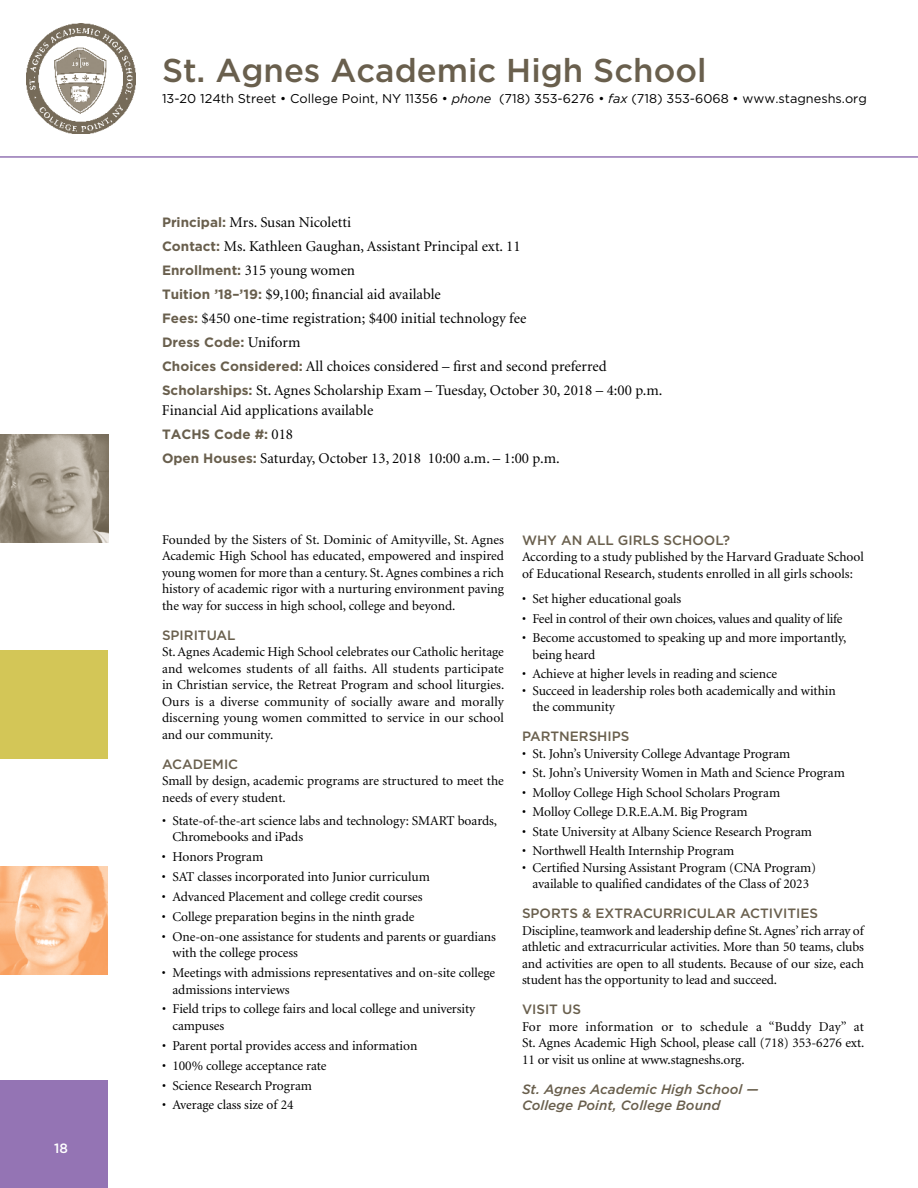
<style>
.page{position:relative;width:918px;height:1188px;background:#fff}
.page>*{position:absolute;margin:0;border:0;box-sizing:border-box;transform-origin:0 0}
.t1{font:500 33px "Gotham";color:#695f4d}
.t2{font:15px/24px "Minion";color:#000}
.t3{font:13.5px/16.5px "Minion";letter-spacing:-.005em;color:#000}
.t4{font:500 13.5px "Gotham";color:#695f4d}
.t5{font:italic 500 13.5px/16.5px "Gotham";color:#695f4d}
.t6{font:700 13.5px "Gotham";color:#695f4d}
.t7{font:500 13.5px "Gotham";color:#fff}
.t8{font:12.75px "Gotham";color:#000}
.s1{font-style:italic}
.s2{font-family:"Gotham";font-weight:700;font-size:13.5px;color:#695f4d}
.s3{font-family:"Minion";font-weight:400;font-size:15px;color:#000}
</style>
<div class="page">
<img style="left:0;top:435px;width:108px;height:108px">
<div style="left:0;top:651px;width:108px;height:108px;background:#d3c657"></div>
<img style="left:0;top:866px;width:108px;height:108px">
<div style="left:0;top:1080px;width:108px;height:108px;background:#9474b4"></div>
<img style="left:27px;top:23px;width:109px;height:110px">
<hr style="left:0;top:156px;width:918px;height:2px;background:#9474b4">
<p class="t7" style="left:54px;top:1141px;width:15px">18</p>
<h1 class="t1" style="left:162px;top:51px;width:546px">ST. AGNES ACADEMIC HIGH SCHOOL</h1>
<p class="t8" style="left:162px;top:91px;width:706px">13-20 124th Street • College Point, NY 11356 • <span class="s1">phone</span> (718) 353-6276 • <span class="s1">fax</span> (718) 353-6068 • www.stagneshs.org</p>
<p class="t2" style="left:162px;top:211px;width:366px"><span class="s2">Principal:</span> Mrs. Susan Nicoletti<br><span class="s2">Contact:</span> Ms. Kathleen Gaughan, Assistant Principal ext. 11<br><span class="s2">Enrollment:</span> 315 young women<br><span class="s2">Tuition ’18–’19:</span> $9,100; financial aid available<br><span class="s2">Fees:</span> $450 one-time registration; $400 initial technology fee</p>
<p class="t6" style="left:162px;top:335px;width:140px">Dress Code: <span class="s3">Uniform</span></p>
<p class="t2" style="left:162px;top:355px;width:502px"><span class="s2">Choices Considered:</span> All choices considered – first and second preferred<br><span class="s2">Scholarships:</span> St. Agnes Scholarship Exam – Tuesday, October 30, 2018 – 4:00 p.m.</p>
<p class="t2" style="left:162px;top:399px;width:213px">Financial Aid applications available</p>
<p class="t6" style="left:162px;top:426px;width:133px">TACHS Code #: <span class="s3">018</span></p>
<p class="t2" style="left:162px;top:447px;width:399px"><span class="s2">Open Houses:</span> Saturday, October 13, 2018 10:00 a.m. – 1:00 p.m.</p>
<p class="t3" style="left:162px;top:532px;width:344px;text-align:justify">Founded by the Sisters of St. Dominic of Amityville, St. Agnes Academic High School has educated, empowered and inspired young women for more than a century. St. Agnes combines a rich history of academic rigor with a nurturing environment paving the way for success in high school, college and beyond.</p>
<p class="t4" style="left:162px;top:627px;width:75px">SPIRITUAL</p>
<p class="t3" style="left:162px;top:644px;width:344px;text-align:justify">St. Agnes Academic High School celebrates our Catholic heritage and welcomes students of all faiths. All students participate in Christian service, the Retreat Program and school liturgies.<br>Ours is a diverse community of socially aware and morally discerning young women committed to service in our school and our community.</p>
<p class="t4" style="left:162px;top:756px;width:78px">ACADEMIC</p>
<p class="t3" style="left:162px;top:773px;width:343px">Small by design, academic programs are structured to meet the needs of every student.</p>
<p class="t3" style="left:172px;top:813px;width:326px;text-indent:-10px">• State-of-the-art science labs and technology: SMART boards,<br>Chromebooks and iPads</p>
<p class="t3" style="left:162px;top:849px;width:103px">• Honors Program</p>
<p class="t3" style="left:162px;top:869px;width:269px">• SAT classes incorporated into Junior curriculum</p>
<p class="t3" style="left:162px;top:889px;width:262px">• Advanced Placement and college credit courses</p>
<p class="t3" style="left:162px;top:909px;width:254px">• College preparation begins in the ninth grade</p>
<p class="t3" style="left:172px;top:929px;width:325px;text-indent:-10px">• One-on-one assistance for students and parents or guardians with the college process</p>
<p class="t3" style="left:172px;top:965px;width:324px;text-indent:-10px">• Meetings with admissions representatives and on-site college admissions interviews</p>
<p class="t3" style="left:172px;top:1001px;width:304px;text-indent:-10px">• Field trips to college fairs and local college and university campuses</p>
<p class="t3" style="left:162px;top:1038px;width:257px">• Parent portal provides access and information</p>
<p class="t3" style="left:162px;top:1058px;width:166px">• 100% college acceptance rate</p>
<p class="t3" style="left:162px;top:1078px;width:152px">• Science Research Program</p>
<p class="t3" style="left:162px;top:1097px;width:133px">• Average class size of 24</p>
<p class="t4" style="left:522px;top:532px;width:162px">WHY AN ALL GIRLS SCHOOL</p>
<p class="t4" style="left:723px;top:532px;width:9px">?</p>
<p class="t3" style="left:522px;top:549px;width:344px">According to a study published by the Harvard Graduate School of Educational Research, students enrolled in all girls schools:</p>
<p class="t3" style="left:522px;top:591px;width:161px">• Set higher educational goals</p>
<p class="t3" style="left:522px;top:611px;width:322px">• Feel in control of their own choices, values and quality of life</p>
<p class="t3" style="left:532px;top:630px;width:316px;text-indent:-10px">• Become accustomed to speaking up and more importantly, being heard</p>
<p class="t3" style="left:522px;top:666px;width:257px">• Achieve at higher levels in reading and science</p>
<p class="t3" style="left:532px;top:683px;width:305px;text-indent:-10px">• Succeed in leadership roles both academically and within the community</p>
<p class="t4" style="left:522px;top:729px;width:99px">PARTNERSH IPS</p>
<p class="t3" style="left:522px;top:746px;width:270px">• St. John’s University College Advantage Program</p>
<p class="t3" style="left:522px;top:765px;width:324px">• St. John’s University Women in Math and Science Program</p>
<p class="t3" style="left:522px;top:785px;width:260px">• Molloy College High School Scholars Program</p>
<p class="t3" style="left:522px;top:804px;width:227px">• Molloy College D.R.E.A.M. Big Program</p>
<p class="t3" style="left:522px;top:824px;width:292px">• State University at Albany Science Research Program</p>
<p class="t3" style="left:522px;top:843px;width:214px">• Northwell Health Internship Program</p>
<p class="t3" style="left:522px;top:860px;width:296px;text-align:center">• Certified Nursing Assistant Program (CNA Program) available to qualified candidates of the Class of 2023</p>
<p class="t4" style="left:522px;top:906px;width:140px">SPORTS &amp; EXTRACURRI</p>
<p class="t4" style="left:687px;top:906px;width:133px">CU LAR ACTIVITIES</p>
<p class="t3" style="left:522px;top:923px;width:344px;text-align:justify">Discipline, teamwork and leadership define St. Agnes’ rich array of athletic and extracurricular activities. More than 50 teams, clubs and activities are open to all students. Because of our size, each student has the opportunity to lead and succeed.</p>
<p class="t4" style="left:522px;top:1002px;width:60px">VISIT US</p>
<p class="t3" style="left:522px;top:1019px;width:344px;text-align:justify">For more information or to schedule a “Buddy Day” at St. Agnes Academic High School, please call (718) 353-6276 ext.<br>11 or visit us online at www.stagneshs.org.</p>
<p class="t5" style="left:522px;top:1080px;width:238px">St. Agnes Academic High School —<br>College Point, College Bound</p>
</div>
